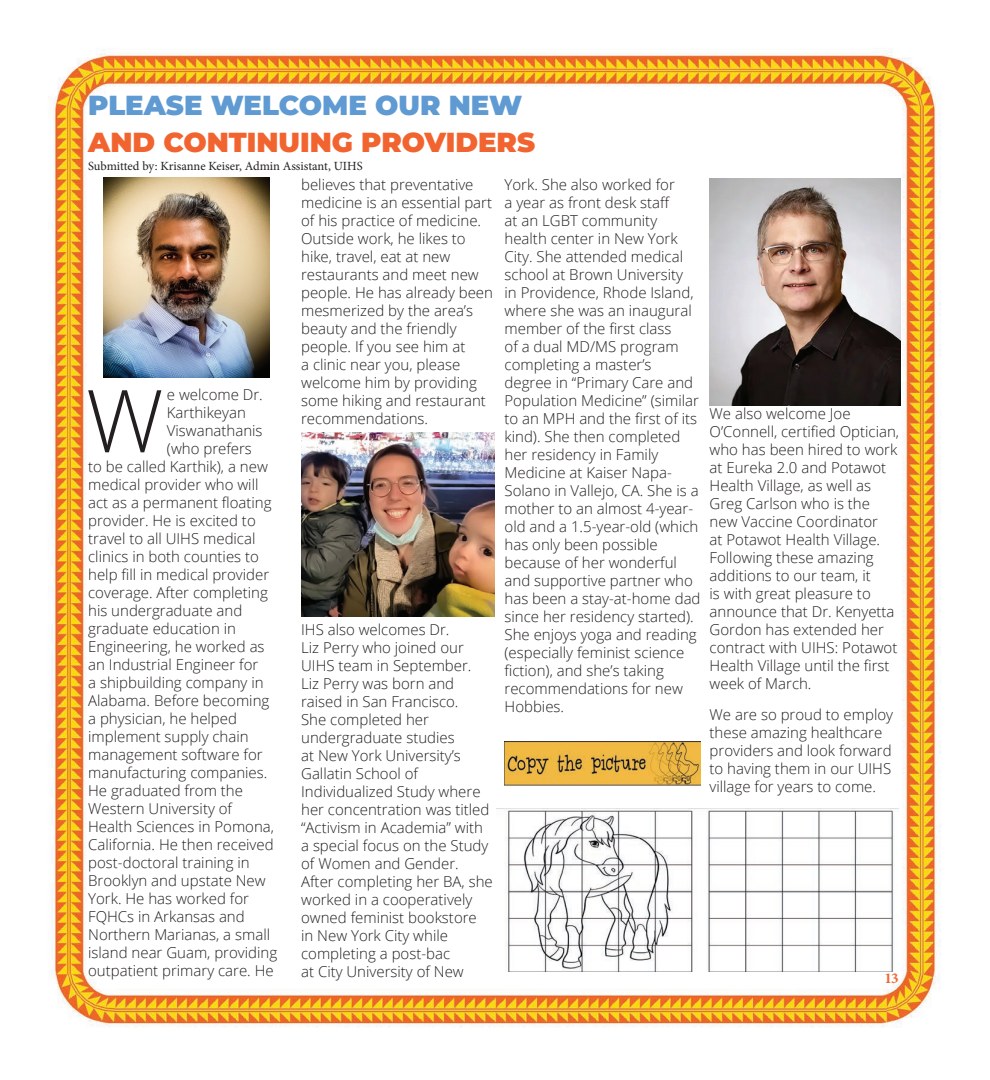
<style>
.page{position:relative;width:990px;height:1080px;background:#fff}
.page>*{position:absolute;margin:0;border:0;box-sizing:border-box;transform-origin:0 0}
.t1{font:300 86.88px "Open Sans";color:#231f20}
.t2{font:900 27.5px "Montserrat";color:#f2642f}
.t3{font:900 27.5px "Montserrat";color:#5f9ad2}
.t4{font:300 15px/18px "Open Sans";color:#231f20}
.t5{font:700 15px "Minion Pro";color:#f2642e}
.t6{font:12.5px "Minion Pro";letter-spacing:-.005em;color:#231f20}
</style>
<div class="page">
<img style="left:48px;top:49px;width:893px;height:978px">
<img style="left:104px;top:177px;width:166px;height:201px">
<img style="left:301px;top:433px;width:194px;height:183px">
<img style="left:504px;top:741px;width:197px;height:45px">
<img style="left:497px;top:808px;width:402px;height:163px">
<img style="left:709px;top:179px;width:192px;height:227px">
<h2 class="t3" style="left:88px;top:85px;width:436px">PLEASE WELCOME OUR NEW</h2>
<h2 class="t2" style="left:88px;top:122px;width:449px">AND CONTINUING PROVIDERS</h2>
<p class="t6" style="left:88px;top:158px;width:276px">Submitted by: Krisanne Keiser, Admin Assistant, UIHS</p>
<p class="t4" style="left:167px;top:385px;width:97px">e welcome Dr.</p>
<p class="t4" style="left:167px;top:403px;width:80px">Karthikeyan</p>
<p class="t4" style="left:167px;top:421px;width:97px">Viswanathanis</p>
<p class="t4" style="left:167px;top:439px;width:87px">(who prefers</p>
<p class="t4" style="left:88px;top:457px;width:181px">to be called Karthik), a new</p>
<p class="t4" style="left:88px;top:475px;width:172px">medical provider who will</p>
<p class="t4" style="left:88px;top:493px;width:185px">act as a permanent floating</p>
<p class="t4" style="left:88px;top:511px;width:169px">provider. He is excited to</p>
<p class="t4" style="left:88px;top:529px;width:169px">travel to all UIHS medical</p>
<p class="t4" style="left:88px;top:547px;width:172px">clinics in both counties to</p>
<p class="t4" style="left:88px;top:565px;width:182px">help fill in medical provider</p>
<p class="t4" style="left:88px;top:583px;width:181px">coverage. After completing</p>
<p class="t4" style="left:88px;top:601px;width:156px">his undergraduate and</p>
<p class="t4" style="left:88px;top:619px;width:149px">graduate education in</p>
<p class="t4" style="left:88px;top:637px;width:178px">Engineering, he worked as</p>
<p class="t4" style="left:88px;top:655px;width:172px">an Industrial Engineer for</p>
<p class="t4" style="left:88px;top:673px;width:177px">a shipbuilding company in</p>
<p class="t4" style="left:88px;top:691px;width:183px">Alabama. Before becoming</p>
<p class="t4" style="left:88px;top:709px;width:150px">a physician, he helped</p>
<p class="t4" style="left:88px;top:727px;width:162px">implement supply chain</p>
<p class="t4" style="left:88px;top:745px;width:176px">management software for</p>
<p class="t4" style="left:88px;top:763px;width:181px">manufacturing companies.</p>
<p class="t4" style="left:88px;top:781px;width:156px">He graduated from the</p>
<p class="t4" style="left:88px;top:799px;width:145px">Western University of</p>
<p class="t4" style="left:88px;top:817px;width:187px">Health Sciences in Pomona,</p>
<p class="t4" style="left:88px;top:835px;width:187px">California. He then received</p>
<p class="t4" style="left:88px;top:853px;width:163px">post-doctoral training in</p>
<p class="t4" style="left:88px;top:871px;width:179px">Brooklyn and upstate New</p>
<p class="t4" style="left:88px;top:889px;width:162px">York. He has worked for</p>
<p class="t4" style="left:88px;top:907px;width:158px">FQHCs in Arkansas and</p>
<p class="t4" style="left:88px;top:925px;width:183px">Northern Marianas, a small</p>
<p class="t4" style="left:88px;top:943px;width:191px">island near Guam, providing</p>
<p class="t4" style="left:88px;top:961px;width:187px">outpatient primary care. He</p>
<h1 class="t1" style="left:86px;top:361px;width:79px">W</h1>
<p class="t4" style="left:301px;top:175px;width:193px">believes that preventative medicine is an essential part of his practice of medicine.<br>Outside work, he likes to hike, travel, eat at new restaurants and meet new people. He has already been mesmerized by the area’s beauty and the friendly people. If you see him at<br>a clinic near you, please welcome him by providing some hiking and restaurant recommendations.</p>
<p class="t4" style="left:301px;top:620px;width:193px">IHS also welcomes Dr.<br>Liz Perry who joined our<br>UIHS team in September.<br>Liz Perry was born and raised in San Francisco.<br>She completed her undergraduate studies<br>at New York University’s<br>Gallatin School of<br>Individualized Study where her concentration was titled “Activism in Academia” with a special focus on the Study of Women and Gender.<br>After completing her BA, she worked in a cooperatively owned feminist bookstore in New York City while completing a post-bac<br>at City University of New</p>
<p class="t4" style="left:505px;top:175px;width:197px">York. She also worked for<br>a year as front desk staff<br>at an LGBT community health center in New York<br>City. She attended medical school at Brown University<br>in Providence, Rhode Island, where she was an inaugural member of the first class<br>of a dual MD/MS program completing a master’s degree in “Primary Care and<br>Population Medicine” (similar to an MPH and the first of its kind). She then completed her residency in Family<br>Medicine at Kaiser Napa-<br>Solano in Vallejo, CA. She is a mother to an almost 4-year&shy;old and a 1.5-year-old (which has only been possible because of her wonderful and supportive partner who has been a stay-at-home dad since her residency started).<br>She enjoys yoga and reading (especially feminist science fiction), and she’s taking recommendations for new<br>Hobbies.</p>
<p class="t4" style="left:710px;top:404px;width:191px">We also welcome Joe<br>O’Connell, certified Optician, who has been hired to work at Eureka 2.0 and Potawot<br>Health Village, as well as<br>Greg Carlson who is the new Vaccine Coordinator<br>at Potawot Health Village.<br>Following these amazing additions to our team, it<br>is with great pleasure to announce that Dr. Kenyetta<br>Gordon has extended her contract with UIHS: Potawot<br>Health Village until the first week of March.</p>
<p class="t4" style="left:710px;top:705px;width:185px">We are so proud to employ these amazing healthcare providers and look forward to having them in our UIHS village for years to come.</p>
<p class="t5" style="left:885px;top:967px;width:16px">13</p>
</div>
